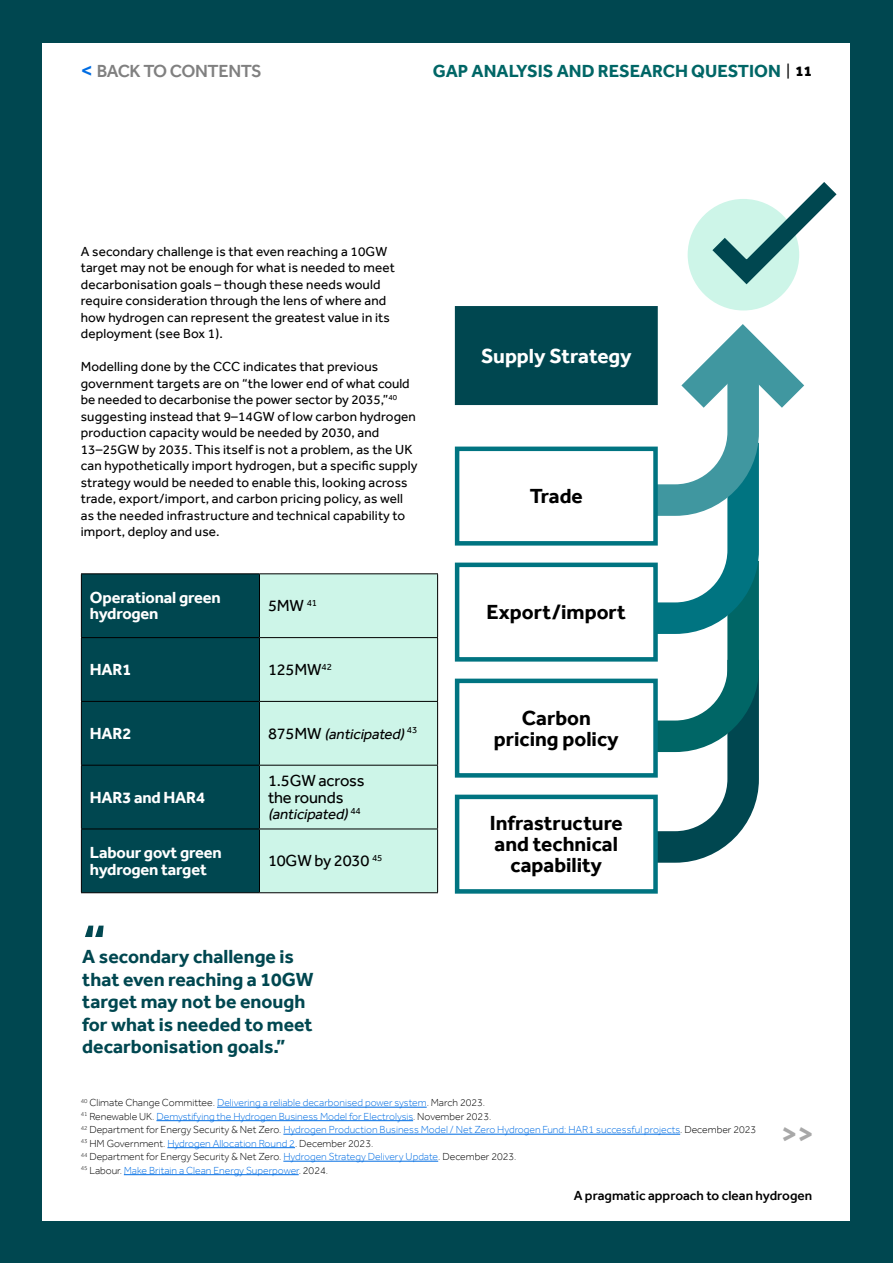
<style>
.page{position:relative;width:893px;height:1263px;background:#004750}
.page>*{position:absolute;margin:0;border:0;box-sizing:border-box;transform-origin:0 0}
.t1{font:500 54px "Effra";color:#004750}
.t2{font:700 30px "Effra";color:#a8a8a8}
.t3{font:700 21px/21px "Effra";color:#000;text-align:center}
.t4{font:700 21px "Effra";color:#fff}
.t5{font:700 19.5px/22.5px "Effra";color:#004750}
.t6{font:700 18px "Effra";color:#066}
.t7{font:500 18px "Effra";letter-spacing:-.02em;color:#808080}
.t8{font:700 16.5px/16.5px "Effra";letter-spacing:-.01em;color:#fff}
.t9{font:16.5px/16.5px "Effra";letter-spacing:-.01em;color:#000}
.t10{font:italic 15px "Effra";color:#000}
.t11{font:13.5px/16.5px "Effra";letter-spacing:.01em;color:#000}
.t12{font:500 13.5px "Effra";color:#000}
.t13{font:300 10.5px/13.5px "Effra";color:#006de3}
.s1{font-family:"Arial";font-weight:700;font-style:italic;color:#006de3}
.s2{font-weight:400;font-size:15px;color:#000}
.s3{font-weight:800;font-size:15px;color:#000}
.s4{font-style:normal;font-size:16.5px}
.s5{color:#000}
</style>
<div class="page">
<div style="left:43px;top:43px;width:807px;height:1177px;background:#fff"></div>
<hr style="left:217px;top:1107px;width:210px;height:1px;background:#006de3">
<hr style="left:156px;top:1120px;width:257px;height:1px;background:#006de3">
<hr style="left:283px;top:1134px;width:397px;height:1px;background:#006de3">
<hr style="left:167px;top:1147px;width:128px;height:1px;background:#006de3">
<hr style="left:283px;top:1161px;width:155px;height:1px;background:#006de3">
<hr style="left:124px;top:1174px;width:175px;height:1px;background:#006de3">
<div style="left:82px;top:574px;width:177px;height:318px;background:#004750"></div>
<div style="left:260px;top:574px;width:177px;height:318px;background:#cdf5e8"></div>
<hr style="left:81px;top:573px;width:178px;height:1px;background:#000">
<hr style="left:81px;top:574px;width:1px;height:63px;background:#000">
<hr style="left:259px;top:573px;width:179px;height:1px;background:#000">
<hr style="left:259px;top:574px;width:1px;height:63px;background:#000">
<hr style="left:437px;top:574px;width:1px;height:63px;background:#000">
<hr style="left:81px;top:637px;width:178px;height:1px;background:#000">
<hr style="left:81px;top:638px;width:1px;height:63px;background:#000">
<hr style="left:259px;top:637px;width:179px;height:1px;background:#000">
<hr style="left:259px;top:638px;width:1px;height:63px;background:#000">
<hr style="left:437px;top:638px;width:1px;height:63px;background:#000">
<hr style="left:81px;top:701px;width:178px;height:1px;background:#000">
<hr style="left:81px;top:702px;width:1px;height:63px;background:#000">
<hr style="left:259px;top:701px;width:179px;height:1px;background:#000">
<hr style="left:259px;top:702px;width:1px;height:63px;background:#000">
<hr style="left:437px;top:702px;width:1px;height:63px;background:#000">
<hr style="left:81px;top:765px;width:178px;height:1px;background:#000">
<hr style="left:81px;top:765px;width:1px;height:63px;background:#000">
<hr style="left:259px;top:765px;width:179px;height:1px;background:#000">
<hr style="left:259px;top:765px;width:1px;height:63px;background:#000">
<hr style="left:437px;top:765px;width:1px;height:63px;background:#000">
<hr style="left:81px;top:828px;width:178px;height:1px;background:#000">
<hr style="left:81px;top:829px;width:1px;height:63px;background:#000">
<hr style="left:259px;top:828px;width:179px;height:1px;background:#000">
<hr style="left:259px;top:829px;width:1px;height:63px;background:#000">
<hr style="left:437px;top:829px;width:1px;height:63px;background:#000">
<hr style="left:81px;top:892px;width:178px;height:1px;background:#000">
<hr style="left:259px;top:892px;width:179px;height:1px;background:#000">
<svg style="left:624px;top:182px;width:213px;height:681px"></svg>
<div style="left:455px;top:447px;width:203px;height:99px;border:4px solid #007481"></div>
<div style="left:457px;top:308px;width:198px;height:95px;background:#004750"></div>
<div style="left:455px;top:306px;width:203px;height:99px;border:4px solid #004750"></div>
<div style="left:455px;top:563px;width:203px;height:99px;border:4px solid #007481"></div>
<div style="left:455px;top:679px;width:203px;height:99px;border:4px solid #007481"></div>
<div style="left:455px;top:795px;width:203px;height:99px;border:4px solid #007481"></div>
<h3 class="t7" style="left:81px;top:60px;width:183px"><span class="s1">&lt;</span> BACK TO CONTENTS</h3>
<h3 class="t6" style="left:433px;top:61px;width:381px">GAP ANALYSIS AND RESEARCH QUESTION <span class="s2">|</span> <span class="s3">11</span></h3>
<p class="t11" style="left:81px;top:243px;width:316px">A secondary challenge is that even reaching a 10GW target may not be enough for what is needed to meet decarbonisation goals – though these needs would require consideration through the lens of where and how hydrogen can represent the greatest value in its deployment (see Box 1).</p>
<p class="t11" style="left:81px;top:358px;width:338px">Modelling done by the CCC indicates that previous government targets are on “the lower end of what could be needed to decarbonise the power sector by 2035,”<sup>40 </sup>suggesting instead that 9–14GW of low carbon hydrogen production capacity would be needed by 2030, and 13–25GW by 2035. This itself is not a problem, as the UK can hypothetically import hydrogen, but a specific supply strategy would be needed to enable this, looking across trade, export/import, and carbon pricing policy, as well as the needed infrastructure and technical capability to import, deploy and use.</p>
<p class="t8" style="left:90px;top:589px;width:132px">Operational green hydrogen</p>
<p class="t9" style="left:268px;top:597px;width:51px">5MW <sup>41</sup></p>
<p class="t8" style="left:90px;top:661px;width:43px">HAR1</p>
<p class="t9" style="left:268px;top:661px;width:66px">125MW<sup>42</sup></p>
<p class="t8" style="left:90px;top:725px;width:43px">HAR2</p>
<p class="t10" style="left:268px;top:725px;width:151px"><span class="s4">8 7 5 M W</span> (anticipated)<sup>4</sup> <sup>3</sup></p>
<p class="t8" style="left:90px;top:789px;width:117px">HAR3 and HAR4</p>
<p class="t9" style="left:268px;top:772px;width:98px">1.5GW across the rounds</p>
<p class="t10" style="left:268px;top:805px;width:94px">(anticipated)<sup>4</sup> <sup>4</sup></p>
<p class="t8" style="left:90px;top:844px;width:133px">Labour govt green hydrogen target</p>
<p class="t9" style="left:268px;top:852px;width:116px">10GW by 2030 <sup>45</sup></p>
<h1 class="t1" style="left:82px;top:911px;width:26px">“</h1>
<h3 class="t5" style="left:82px;top:945px;width:233px">A secondary challenge is that even reaching a 10GW target may not be enough for what is needed to meet decarbonisation goals.”</h3>
<h3 class="t4" style="left:481px;top:343px;width:152px">Supply Strategy</h3>
<h3 class="t3" style="left:530px;top:485px;width:54px">Trade</h3>
<h3 class="t3" style="left:487px;top:601px;width:141px">Export/import</h3>
<h3 class="t3" style="left:494px;top:707px;width:126px">Carbon pricing policy</h3>
<h3 class="t3" style="left:490px;top:812px;width:134px">Infrastructure and technical capability</h3>
<p class="t13" style="left:81px;top:1096px;width:677px"><sup>40</sup> <span class="s5">Climate Change Committee.</span> Delivering a reliable decarbonised power system<span class="s5">. March 2023.<br></span><sup>41</sup> <span class="s5">Renewable UK.</span> Demystifying the Hydrogen Business Model for Electrolysis<span class="s5">. November 2023.<br></span><sup>42</sup> <span class="s5">Department for Energy Security &amp; Net Zero.</span> Hydrogen Production Business Model / Net Zero Hydrogen Fund: HAR1 successful projects<span class="s5">. December 2023<br></span><sup>43</sup> <span class="s5">HM Government.</span> Hydrogen Allocation Round 2<span class="s5">. December 2023.<br></span><sup>44</sup> <span class="s5">Department for Energy Security &amp; Net Zero.</span> Hydrogen Strategy Delivery Update<span class="s5">. December 2023.<br></span><sup>45</sup> <span class="s5">Labour.</span> Make Britain a Clean Energy Superpower<span class="s5">. 2024.</span></p>
<h2 class="t2" style="left:781px;top:1116px;width:34px">&gt;&gt;</h2>
<p class="t12" style="left:574px;top:1188px;width:240px">A pragmatic approach to clean hydrogen</p>
</div>
